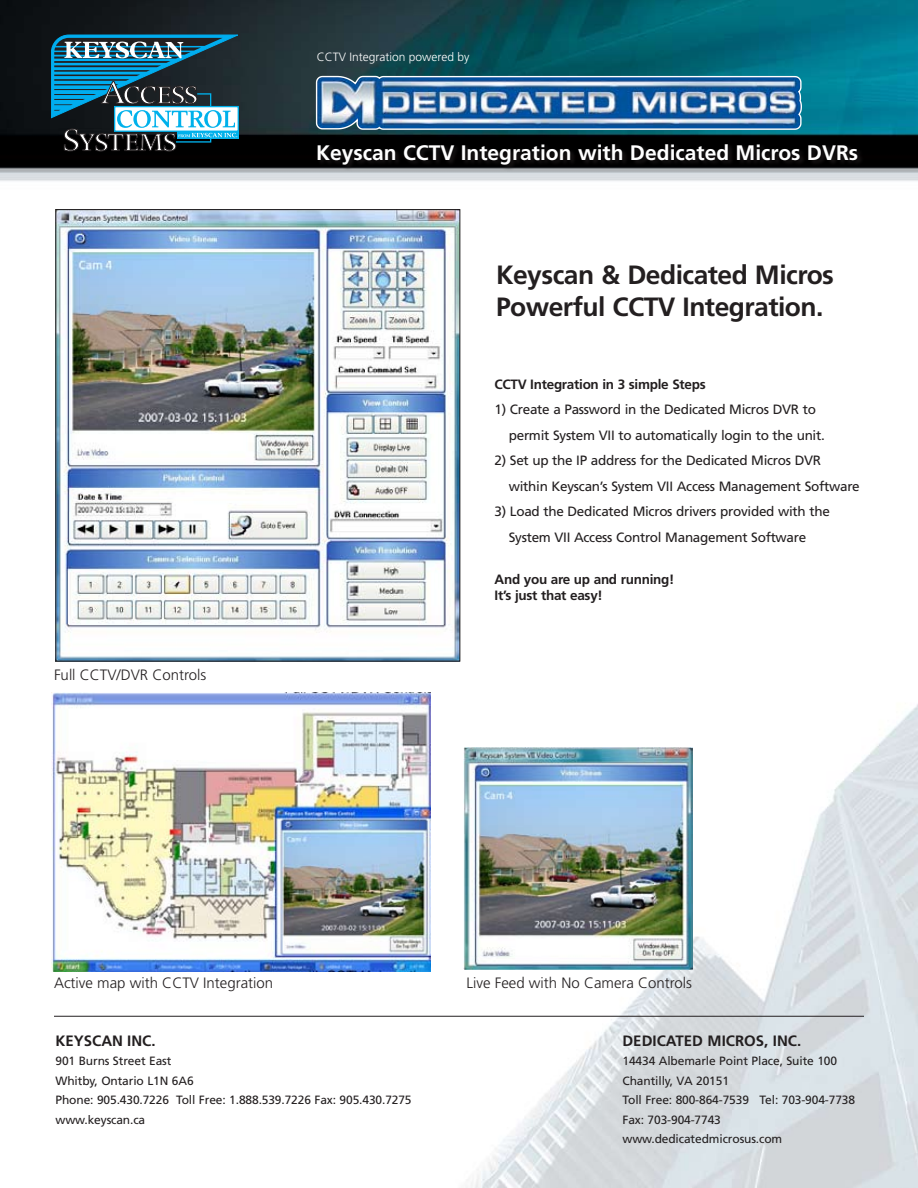
<style>
.page{position:relative;width:918px;height:1188px;background:#fff}
.page>*{position:absolute;margin:0;border:0;box-sizing:border-box;transform-origin:0 0}
.t1{font:700 26.4px/32.2px "Frutiger";letter-spacing:-.02em;color:#231f20}
.t2{font:700 21px "Frutiger";color:#fff}
.t3{font:300 15px "Frutiger";color:#231f20}
.t4{font:700 15px "Frutiger";color:#231f20}
.t5{font:13.5px/25.5px "Frutiger";letter-spacing:-.02em;color:#231f20}
.t6{font:700 13.5px/16.5px "Frutiger";letter-spacing:-.02em;color:#231f20}
.t7{font:12px/19.5px "Frutiger";letter-spacing:-.01em;color:#231f20}
.t8{font:300 12px "Frutiger";color:#fff}
</style>
<div class="page">
<img style="left:0;top:0;width:918px;height:181px">
<img style="left:51px;top:692px;width:867px;height:496px">
<hr style="left:54px;top:1016px;width:810px;height:1px;background:#231f20">
<div style="left:316px;top:143px;width:548px;height:28px;background:#231f20;opacity:.75"></div>
<img style="left:316px;top:76px;width:486px;height:54px">
<img style="left:58px;top:211px;width:400px;height:449px">
<img style="left:51px;top:693px;width:379px;height:279px">
<img style="left:464px;top:748px;width:228px;height:221px">
<svg style="left:51px;top:35px;width:188px;height:116px;background:#39687a"></svg>
<p class="t8" style="left:317px;top:50px;width:154px">CCTV Integration powered by</p>
<h2 class="t2" style="left:316px;top:140px;width:544px">Keyscan CCTV Integration with Dedicated Micros DVRs</h2>
<h1 class="t1" style="left:496px;top:258px;width:339px">Keyscan &amp; Dedicated Micros<br>Powerful CCTV Integration.</h1>
<p class="t3" style="left:54px;top:666px;width:154px">Full CCTV/DVR Controls</p>
<p class="t6" style="left:495px;top:376px;width:213px">CCTV Integration in 3 simple Steps</p>
<p class="t5" style="left:509px;top:397px;width:318px;text-indent:-14px">1) Create a Password in the Dedicated Micros DVR to permit System VII to automatically login to the unit.</p>
<p class="t5" style="left:509px;top:448px;width:353px;text-indent:-14px">2) Set up the IP address for the Dedicated Micros DVR within Keyscan’s System VII Access Management Software</p>
<p class="t5" style="left:509px;top:499px;width:323px;text-indent:-14px">3) Load the Dedicated Micros drivers provided with the<br>System VII Access Control Management Software</p>
<p class="t6" style="left:495px;top:571px;width:181px">And you are up and running!<br>It’s just that easy!</p>
<p class="t3" style="left:54px;top:974px;width:221px">Active map with CCTV Integration</p>
<p class="t3" style="left:466px;top:974px;width:227px">Live Feed with No Camera Controls</p>
<p class="t4" style="left:55px;top:1032px;width:102px">KEYSCAN INC.</p>
<p class="t7" style="left:55px;top:1051px;width:358px">901 Burns Street East<br>Whitby, Ontario L1N 6A6<br>Phone: 905.430.7226 Toll Free: 1.888.539.7226 Fax: 905.430.7275 www.keyscan.ca</p>
<p class="t4" style="left:622px;top:1032px;width:180px">DEDICATED MICROS, INC.</p>
<p class="t7" style="left:622px;top:1051px;width:234px">14434 Albemarle Point Place, Suite 100<br>Chantilly, VA 20151<br>Toll Free: 800-864-7539 Tel: 703-904-7738<br>Fax: 703-904-7743 www.dedicatedmicrosus.com</p>
</div>
